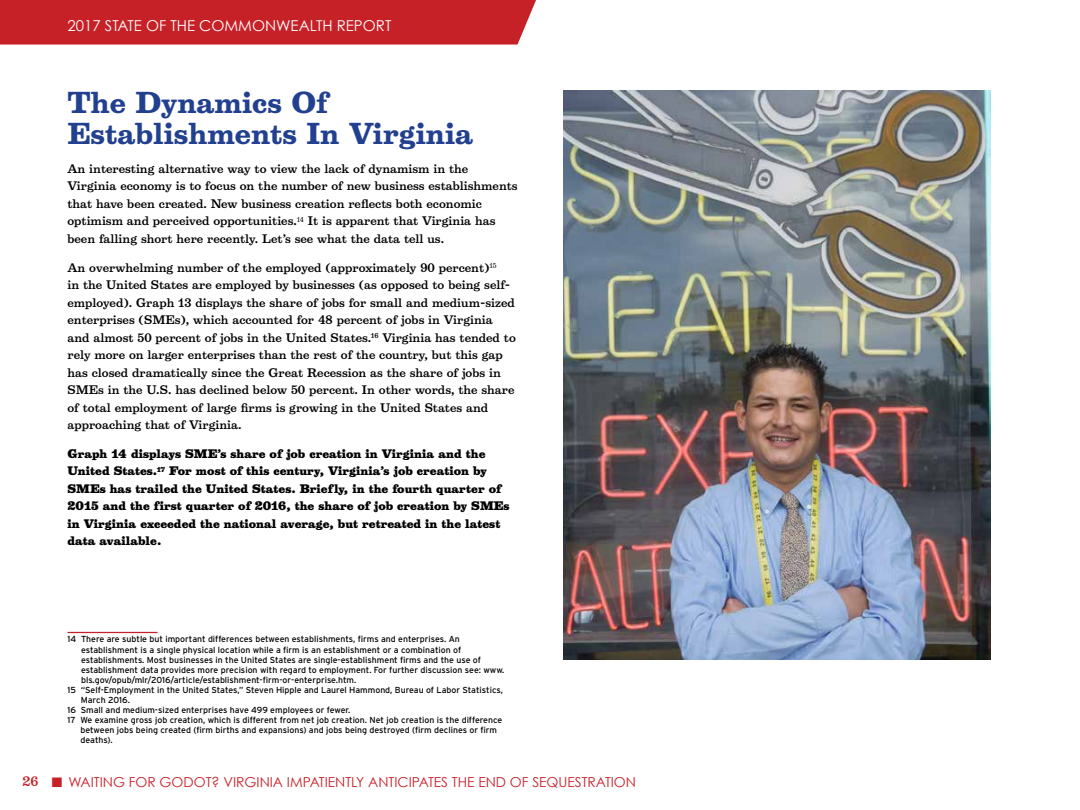
<style>
.page{position:relative;width:1080px;height:810px;background:#fff}
.page>*{position:absolute;margin:0;border:0;box-sizing:border-box;transform-origin:0 0}
.t1{font:700 27.5px/31.2px "Belizio";color:#224090}
.t2{font:15px "Century Gothic";color:#fff}
.t3{font:13.75px "Century Gothic";color:#c72128}
.t4{font:500 11.25px/17.5px "Belizio";color:#000}
.t5{font:900 11.25px/17.5px "Belizio";color:#000}
.t6{font:8.75px "Interstate";color:#000}
.s1{font-family:"Belizio";font-weight:500;font-size:12.5px}
</style>
<div class="page">
<div style="left:0;top:0;width:536px;height:45px;background:#c72128"></div>
<hr style="left:68px;top:632px;width:90px;height:1px;background:#c72128">
<img style="left:563px;top:90px;width:428px;height:570px">
<h2 class="t2" style="left:68px;top:16px;width:325px">2017 STATE OF THE COMMONWEALTH REPORT</h2>
<h1 class="t1" style="left:68px;top:86px;width:407px">The Dynamics Of<br>Establishments In Virginia</h1>
<p class="t4" style="left:68px;top:160px;width:452px">An interesting alternative way to view the lack of dynamism in the Virginia economy is to focus on the number of new business establishments that have been created. New business creation reflects both economic optimism and perceived opportunities.<sup>14</sup> It is apparent that Virginia has been falling short here recently. Let’s see what the data tell us.</p>
<p class="t4" style="left:67px;top:258px;width:450px">An overwhelming number of the employed (approximately 90 percent)<sup>15<br></sup>in the United States are employed by businesses (as opposed to being self&shy;employed). Graph 13 displays the share of jobs for small and medium-sized enterprises (SMEs), which accounted for 48 percent of jobs in Virginia and almost 50 percent of jobs in the United States.<sup>16</sup> Virginia has tended to rely more on larger enterprises than the rest of the country, but this gap has closed dramatically since the Great Recession as the share of jobs in SMEs in the U.S. has declined below 50 percent. In other words, the share of total employment of large firms is growing in the United States and approaching that of Virginia.</p>
<p class="t5" style="left:67px;top:444px;width:444px">Graph 14 displays SME’s share of job creation in Virginia and the United States.<sup>17</sup> For most of this century, Virginia’s job creation by SMEs has trailed the United States. Brief ly, in the fourth quarter of 2015 and the first quarter of 2016, the share of job creation by SMEs in Virginia exceeded the national average, but retreated in the latest data available.</p>
<p class="t6" style="left:68px;top:635px;width:394px">14 There are subtle but important differences between establishments, firms and enterprises. An</p>
<p class="t6" style="left:81px;top:645px;width:382px">establishment is a single physical location while a firm is an establishment or a combination of</p>
<p class="t6" style="left:81px;top:655px;width:401px">establishments. Most businesses in the United States are single-establishment firms and the use of</p>
<p class="t6" style="left:81px;top:665px;width:425px">establishment data provides more precision with regard to employment. For further discussion see: www.</p>
<p class="t6" style="left:81px;top:675px;width:277px">bls.gov/opub/mlr/2016/article/establishment-firm-or-enterprise.htm.</p>
<p class="t6" style="left:68px;top:685px;width:437px">15 “Self-Employment in the United States,” Steven Hipple and Laurel Hammond, Bureau of Labor Statistics,</p>
<p class="t6" style="left:81px;top:695px;width:51px">March 2016.</p>
<p class="t6" style="left:68px;top:705px;width:284px">16 Small and medium-sized enterprises have 499 employees or fewer.</p>
<p class="t6" style="left:68px;top:715px;width:436px">17 We examine gross job creation, which is different from net job creation. Net job creation is the difference</p>
<p class="t6" style="left:80px;top:725px;width:418px">between jobs being created (firm births and expansions) and jobs being destroyed (firm declines or firm</p>
<p class="t6" style="left:80px;top:735px;width:34px">deaths).</p>
<p class="t3" style="left:22px;top:773px;width:615px"><span class="s1">26</span> ■ WAITING FOR GODOT? VIRGINIA IMPATIENTLY ANTICIPATES THE END OF SEQUESTRATION</p>
</div>
